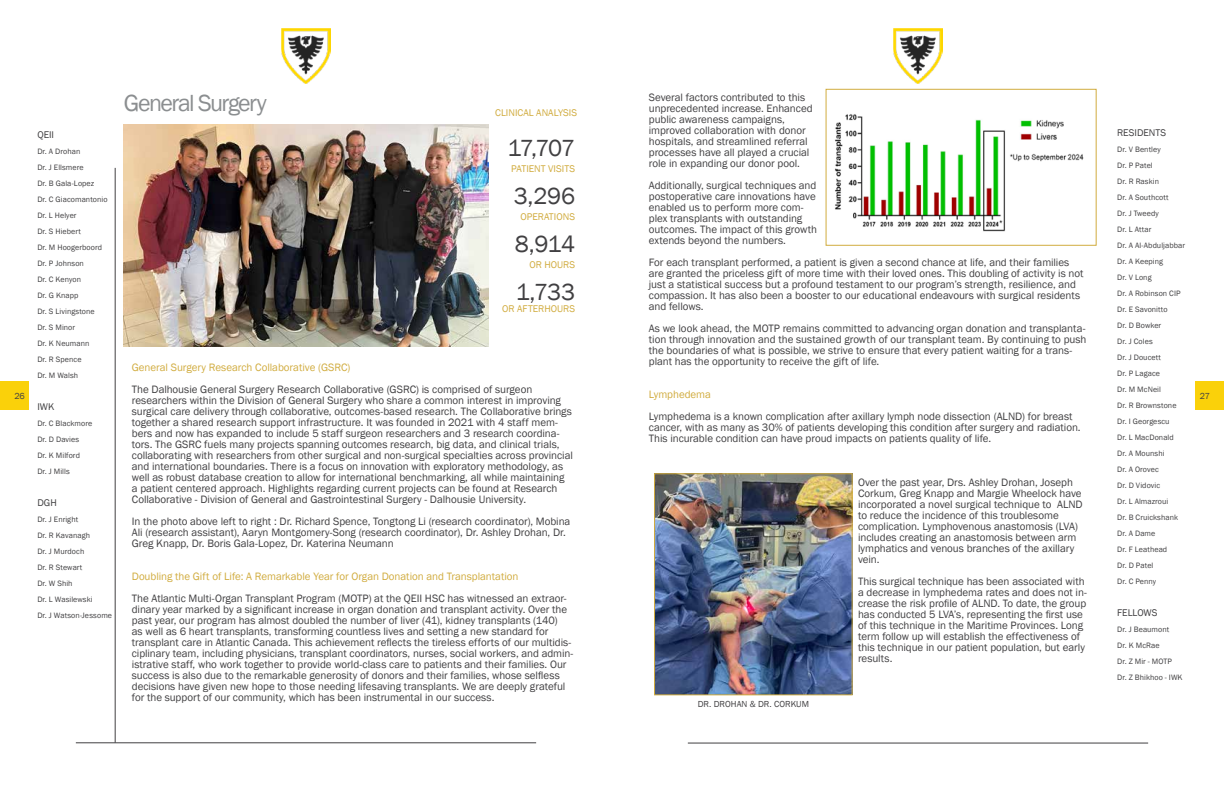
<style>
.page{position:relative;width:1224px;height:792px;background:#fff}
.page>*{position:absolute;margin:0;border:0;box-sizing:border-box;transform-origin:0 0}
.t1{font:24px "Franklin Gothic";letter-spacing:-.045em;color:#414042}
.t2{font:24px "Franklin Gothic";letter-spacing:-.065em;color:#8b8e90}
.t3{font:11px/11px "Franklin Gothic";letter-spacing:-.005em;color:#414042}
.t4{font:11px "Franklin Gothic";letter-spacing:-.005em;color:#d1ac3f}
.t5{font:10px "Franklin Gothic";letter-spacing:.005em;color:#d1ac3f}
.t6{font:10px "Franklin Gothic";color:#414042}
.t7{font:9px "Franklin Gothic";letter-spacing:.005em;color:#414042}
.t8{font:8px/16px "Franklin Gothic";letter-spacing:.01em;color:#414042}
</style>
<div class="page">
<div style="left:0;top:382px;width:28px;height:28px;background:#fad10a"></div>
<div style="left:1196px;top:382px;width:28px;height:28px;background:#fad10a"></div>
<hr style="left:76px;top:743px;width:460px;height:1px;background:#414042">
<hr style="left:688px;top:743px;width:460px;height:1px;background:#414042">
<img style="left:281px;top:28px;width:50px;height:55px">
<img style="left:893px;top:28px;width:50px;height:55px">
<hr style="left:115px;top:168px;width:1px;height:575px;background:#414042">
<img style="left:124px;top:125px;width:365px;height:221px">
<img style="left:656px;top:476px;width:194px;height:217px">
<div style="left:654px;top:474px;width:198px;height:221px;border:1px solid #d1ac3f"></div>
<img style="left:835px;top:114px;width:249px;height:118px">
<div style="left:826px;top:89px;width:270px;height:157px;border:1px solid #d1ac3f"></div>
<h1 class="t2" style="left:124px;top:88px;width:144px">General Surgery</h1>
<p class="t3" style="left:649px;top:92px;width:165px">Several factors contributed to this unprecedented increase. Enhanced public awareness campaigns, improved collaboration with donor hospitals, and streamlined referral processes have all played a crucial role in expanding our donor pool.</p>
<p class="t3" style="left:649px;top:180px;width:170px">Additionally, surgical techniques and postoperative care innovations have enabled us to perform more com&shy;plex transplants with outstanding outcomes. The impact of this growth extends beyond the numbers.</p>
<p class="t3" style="left:649px;top:257px;width:436px">For each transplant performed, a patient is given a second chance at life, and their families are granted the priceless gift of more time with their loved ones. This doubling of activity is not just a statistical success but a profound testament to our program’s strength, resilience, and compassion. It has also been a booster to our educational endeavours with surgical residents and fellows.</p>
<p class="t3" style="left:649px;top:323px;width:439px">As we look ahead, the MOTP remains committed to advancing organ donation and transplanta&shy;tion through innovation and the sustained growth of our transplant team. By continuing to push the boundaries of what is possible, we strive to ensure that every patient waiting for a trans&shy;plant has the opportunity to receive the gift of life.</p>
<p class="t4" style="left:649px;top:387px;width:64px">Lymphedema</p>
<p class="t3" style="left:649px;top:411px;width:433px">Lymphedema is a known complication after axillary lymph node dissection (ALND) for breast cancer, with as many as 30% of patients developing this condition after surgery and radiation.<br>This incurable condition can have proud impacts on patients quality of life.</p>
<p class="t3" style="left:858px;top:477px;width:226px">Over the past year, Drs. Ashley Drohan, Joseph Corkum, Greg Knapp and Margie Wheelock have incorporated a novel surgical technique to ALND to reduce the incidence of this troublesome complication. Lymphovenous anastomosis (LVA) includes creating an anastomosis between arm lymphatics and venous branches of the axillary vein.</p>
<p class="t3" style="left:858px;top:576px;width:230px">This surgical technique has been associated with a decrease in lymphedema rates and does not in&shy;crease the risk profile of ALND. To date, the group has conducted 5 LVA’s, representing the first use of this technique in the Maritime Provinces. Long term follow up will establish the effectiveness of this technique in our patient population, but early results.</p>
<p class="t5" style="left:495px;top:107px;width:84px">CLINICAL ANALYSIS</p>
<p class="t6" style="left:1117px;top:127px;width:50px">RESIDENTS</p>
<p class="t8" style="left:1117px;top:142px;width:69px">Dr. V Bentley<br>Dr. P Patel<br>Dr. R Raskin<br>Dr. A Southcott<br>Dr. J Tweedy<br>Dr. L Attar<br>Dr. A Al-Abduljabbar<br>Dr. A Keeping<br>Dr. V Long<br>Dr. A Robinson CIP<br>Dr. E Savonitto<br>Dr. D Bowker<br>Dr. J Coles<br>Dr. J Doucett<br>Dr. P Lagace<br>Dr. M McNeil<br>Dr. R Brownstone<br>Dr. I Georgescu<br>Dr. L MacDonald<br>Dr. A Mounshi<br>Dr. A Orovec<br>Dr. D Vidovic<br>Dr. L Almazroui<br>Dr. B Cruickshank<br>Dr. A Dame<br>Dr. F Leathead<br>Dr. D Patel<br>Dr. C Penny</p>
<p class="t6" style="left:1117px;top:607px;width:42px">FELLOWS</p>
<p class="t8" style="left:1117px;top:622px;width:67px">Dr. J Beaumont<br>Dr. K McRae<br>Dr. Z Mir - MOTP<br>Dr. Z Bhikhoo - IWK</p>
<p class="t6" style="left:37px;top:129px;width:18px">QEII</p>
<p class="t8" style="left:37px;top:144px;width:72px">Dr. A Drohan<br>Dr. J Ellsmere<br>Dr. B Gala-Lopez<br>Dr. C Giacomantonio<br>Dr. L Helyer<br>Dr. S Hiebert<br>Dr. M Hoogerboord<br>Dr. P Johnson<br>Dr. C Kenyon<br>Dr. G Knapp<br>Dr. S Livingstone<br>Dr. S Minor<br>Dr. K Neumann<br>Dr. R Spence<br>Dr. M Walsh</p>
<p class="t6" style="left:37px;top:401px;width:18px">IWK</p>
<p class="t8" style="left:37px;top:416px;width:56px">Dr. C Blackmore<br>Dr. D Davies<br>Dr. K Milford<br>Dr. J Mills</p>
<p class="t6" style="left:37px;top:497px;width:21px">DGH</p>
<p class="t8" style="left:37px;top:512px;width:76px">Dr. J Enright<br>Dr. R Kavanagh<br>Dr. J Murdoch<br>Dr. R Stewart<br>Dr. W Shih<br>Dr. L Wasilewski<br>Dr. J Watson-Jessome</p>
<h1 class="t1" style="left:508px;top:134px;width:69px">17,707</h1>
<p class="t5" style="left:511px;top:163px;width:65px">PATIENT VISITS</p>
<h1 class="t1" style="left:514px;top:182px;width:63px">3,296</h1>
<p class="t5" style="left:520px;top:211px;width:56px">OPERATIONS</p>
<h1 class="t1" style="left:515px;top:230px;width:62px">8,914</h1>
<p class="t5" style="left:529px;top:259px;width:47px">OR HOURS</p>
<h1 class="t1" style="left:516px;top:278px;width:61px">1,733</h1>
<p class="t5" style="left:502px;top:303px;width:74px">OR AFTERHOURS</p>
<p class="t4" style="left:132px;top:360px;width:220px">General Surgery Research Collaborative (GSRC)</p>
<p class="t3" style="left:132px;top:384px;width:443px">The Dalhousie General Surgery Research Collaborative (GSRC) is comprised of surgeon researchers within the Division of General Surgery who share a common interest in improving surgical care delivery through collaborative, outcomes-based research. The Collaborative brings together a shared research support infrastructure. It was founded in 2021 with 4 staff mem&shy;bers and now has expanded to include 5 staff surgeon researchers and 3 research coordina&shy;tors. The GSRC fuels many projects spanning outcomes research, big data, and clinical trials, collaborating with researchers from other surgical and non-surgical specialties across provincial and international boundaries. There is a focus on innovation with exploratory methodology, as well as robust database creation to allow for international benchmarking, all while maintaining a patient centered approach. Highlights regarding current projects can be found at Research Collaborative - Division of General and Gastrointestinal Surgery - Dalhousie University.</p>
<p class="t3" style="left:132px;top:516px;width:440px">In the photo above left to right : Dr. Richard Spence, Tongtong Li (research coordinator), Mobina<br>Ali (research assistant), Aaryn Montgomery-Song (research coordinator), Dr. Ashley Drohan, Dr.<br>Greg Knapp, Dr. Boris Gala-Lopez, Dr. Katerina Neumann</p>
<p class="t4" style="left:132px;top:569px;width:388px">Doubling the Gift of Life: A Remarkable Year for Organ Donation and Transplantation</p>
<p class="t3" style="left:132px;top:593px;width:443px">The Atlantic Multi-Organ Transplant Program (MOTP) at the QEII HSC has witnessed an extraor&shy;dinary year marked by a significant increase in organ donation and transplant activity. Over the past year, our program has almost doubled the number of liver (41), kidney transplants (140)<br>as well as 6 heart transplants, transforming countless lives and setting a new standard for transplant care in Atlantic Canada. This achievement reflects the tireless efforts of our multidis&shy;ciplinary team, including physicians, transplant coordinators, nurses, social workers, and admin&shy;istrative staff, who work together to provide world-class care to patients and their families. Our success is also due to the remarkable generosity of donors and their families, whose selfless decisions have given new hope to those needing lifesaving transplants. We are deeply grateful for the support of our community, which has been instrumental in our success.</p>
<p class="t7" style="left:14px;top:391px;width:12px">26</p>
<p class="t7" style="left:1200px;top:391px;width:12px">27</p>
<p class="t7" style="left:698px;top:699px;width:113px">DR. DROHAN &amp; DR. CORKUM</p>
</div>
